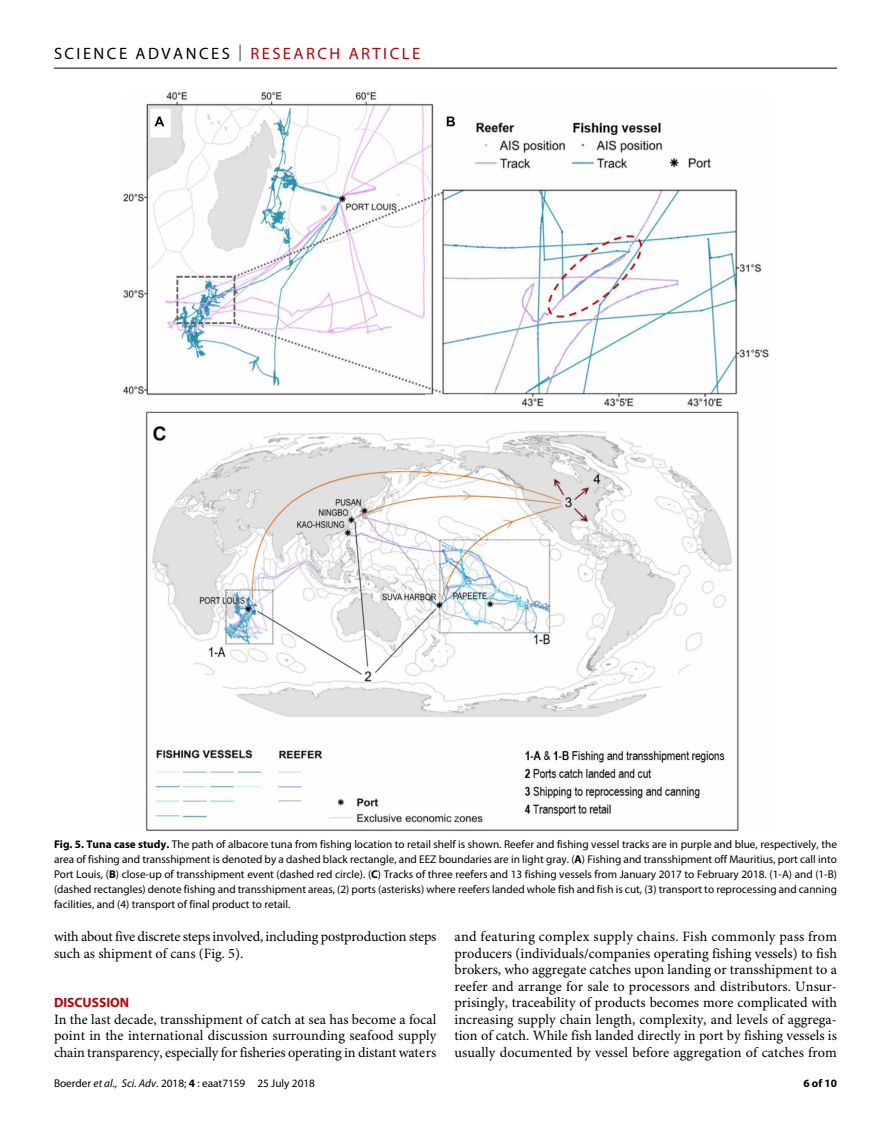
<style>
.page{position:relative;width:891px;height:1134px;background:#fff}
.page>*{position:absolute;margin:0;border:0;box-sizing:border-box;transform-origin:0 0}
.t1{font:16.5px "Myriad Pro";letter-spacing:.15em;color:#000}
.t2{font:14.25px/16.5px "Minion Pro";letter-spacing:-.01em;color:#000;text-align:justify}
.t3{font:700 13.5px "Myriad Pro";color:#b10508}
.t4{font:11.25px/15px "Myriad Pro";color:#000;text-align:justify}
.t5{font:700 11.25px "Myriad Pro";color:#000}
.s1{font-weight:300}
.s2{color:#b10508}
.s3{font-weight:700}
.s4{font-style:italic}
</style>
<div class="page">
<hr style="left:54px;top:68px;width:783px;height:1px;background:#000">
<img style="left:123px;top:90px;width:646px;height:742px">
<p class="t1" style="left:54px;top:40px;width:368px">SCIENCE ADVANCES <span class="s1">|</span> <span class="s2">RESEARCH ARTICLE</span></p>
<p class="t4" style="left:54px;top:837px;width:785px"><span class="s3">Fig. 5. Tuna case study.</span> The path of albacore tuna from fishing location to retail shelf is shown. Reefer and fishing vessel tracks are in purple and blue, respectively, the area of fishing and transshipment is denoted by a dashed black rectangle, and EEZ boundaries are in light gray. (<span class="s3">A</span>) Fishing and transshipment off Mauritius, port call into Port Louis, (<span class="s3">B</span>) close-up of transshipment event (dashed red circle). (<span class="s3">C</span>) Tracks of three reefers and 13 fishing vessels from January 2017 to February 2018. (1-A) and (1-B) (dashed rectangles) denote fishing and transshipment areas, (2) ports (asterisks) where reefers landed whole fish and fish is cut, (3) transport to reprocessing and canning facilities, and (4) transport of final product to retail.</p>
<p class="t2" style="left:54px;top:930px;width:384px">with about five discrete steps involved, including postproduction steps such as shipment of cans (Fig. 5).</p>
<p class="t3" style="left:54px;top:992px;width:77px">DISCUSSION</p>
<p class="t2" style="left:54px;top:1012px;width:384px">In the last decade, transshipment of catch at sea has become a focal point in the international discussion surrounding seafood supply chain transparency, especially for fisheries operating in distant waters</p>
<p class="t4" style="left:54px;top:1076px;width:263px">Boerder <span class="s4">et al., Sci. Adv.</span> 2018; <span class="s3">4</span> : eaat7159 25 July 2018</p>
<p class="t2" style="left:454px;top:930px;width:384px">and featuring complex supply chains. Fish commonly pass from producers (individuals/companies operating fishing vessels) to fish brokers, who aggregate catches upon landing or transshipment to a reefer and arrange for sale to processors and distributors. Unsur&shy;prisingly, traceability of products becomes more complicated with increasing supply chain length, complexity, and levels of aggrega&shy;tion of catch. While fish landed directly in port by fishing vessels is usually documented by vessel before aggregation of catches from</p>
<p class="t5" style="left:803px;top:1074px;width:35px">6 of 10</p>
</div>
